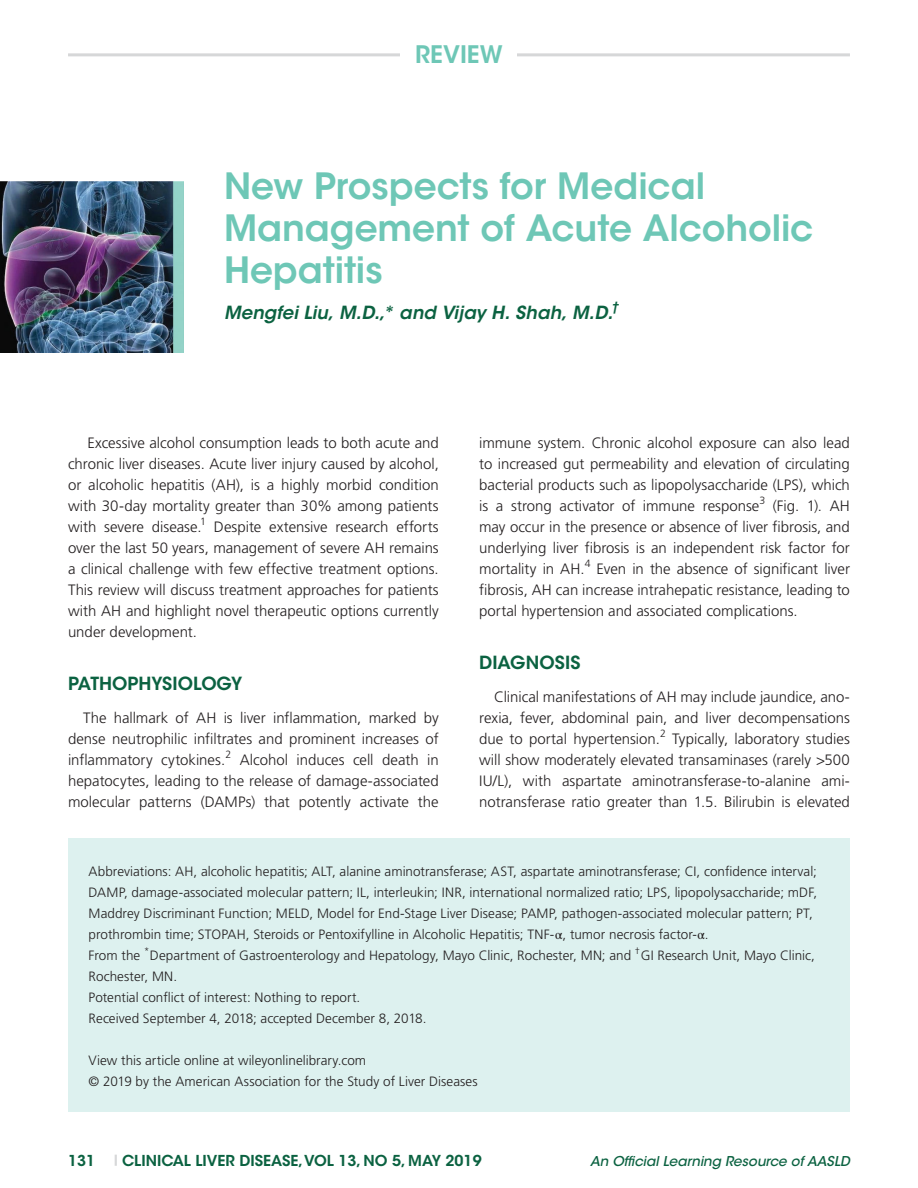
<style>
.page{position:relative;width:918px;height:1188px;background:#fff}
.page>*{position:absolute;margin:0;border:0;box-sizing:border-box;transform-origin:0 0}
.t1{font:600 36px/42px "ITC Avant Garde Std";letter-spacing:-.005em;color:#6ec7b6}
.t2{font:600 24px "ITC Avant Garde Std";color:#6ec7b6}
.t3{font:italic 600 18px "ITC Avant Garde Std";letter-spacing:.005em;color:#0b6241}
.t4{font:600 18px "ITC Avant Garde Std";color:#0b6241}
.t5{font:300 15px/21px "Frutiger LT Std";color:#231f20;text-align:justify}
.t6{font:600 15px "ITC Avant Garde Std";color:#0b6241}
.t7{font:300 13.5px/21px "Frutiger LT Std";letter-spacing:.005em;color:#231f20}
.t8{font:italic 500 13.5px "ITC Avant Garde Std";color:#0b6241}
.t9{font:italic 600 12.6px "ITC Avant Garde Std";color:#0b6241}
.t10{font:300 10.5px "Frutiger LT Std";color:#231f20}
.s1{font-family:"STIX";font-weight:400}
</style>
<div class="page">
<hr style="left:68px;top:53px;width:333px;height:3px;background:#d6d7d8">
<hr style="left:517px;top:53px;width:333px;height:3px;background:#d6d7d8">
<img style="left:0;top:182px;width:184px;height:171px">
<div style="left:68px;top:838px;width:782px;height:274px;background:#ddf1ef"></div>
<h2 class="t2" style="left:415px;top:39px;width:89px">Review</h2>
<h1 class="t1" style="left:224px;top:165px;width:591px">New Prospects for Medical<br>Management of Acute Alcoholic<br>Hepatitis</h1>
<p class="t3" style="left:224px;top:301px;width:390px">Mengfei Liu, M.D.,* and Vijay H. Shah, M.D.</p>
<p class="t9" style="left:611px;top:298px;width:10px">†</p>
<p class="t5" style="left:68px;top:433px;width:372px;text-indent:20px">Excessive alcohol consumption leads to both acute and chronic liver diseases. Acute liver injury caused by alcohol, or alcoholic hepatitis (AH), is a highly morbid condition with 30-day mortality greater than 30% among patients with severe disease.</p>
<p class="t10" style="left:200px;top:516px;width:7px">1</p>
<p class="t5" style="left:68px;top:517px;width:372px;text-indent:146px">Despite extensive research efforts over the last 50 years, management of severe AH remains a clinical challenge with few effective treatment options.<br>This review will discuss treatment approaches for patients with AH and highlight novel therapeutic options currently under development.</p>
<p class="t4" style="left:68px;top:672px;width:176px">PATHOPHYSI OLOGY</p>
<p class="t5" style="left:68px;top:707px;width:372px;text-indent:15px">The hallmark of AH is liver inflammation, marked by dense neutrophilic infiltrates and prominent increases of inflammatory cytokines.</p>
<p class="t10" style="left:225px;top:748px;width:7px">2</p>
<p class="t5" style="left:68px;top:749px;width:372px;text-indent:172px">Alcohol induces cell death in hepatocytes, leading to the release of damage-associated molecular patterns (DAMPs) that potently activate the</p>
<p class="t5" style="left:479px;top:433px;width:372px">immune system. Chronic alcohol exposure can also lead to increased gut permeability and elevation of circulating bacterial products such as lipopolysaccharide (LPS), which is a strong activator of immune response<sup>3</sup></p>
<p class="t5" style="left:479px;top:496px;width:372px;text-indent:294px">(Fig. 1). AH may occur in the presence or absence of liver fibrosis, and underlying liver fibrosis is an independent risk factor for mortality in AH.</p>
<p class="t10" style="left:585px;top:558px;width:7px">4</p>
<p class="t5" style="left:479px;top:559px;width:372px;text-indent:117px">Even in the absence of significant liver fibrosis, AH can increase intrahepatic resistance, leading to portal hypertension and associated complications.</p>
<p class="t4" style="left:479px;top:651px;width:85px">DIAGNOSIS</p>
<p class="t5" style="left:479px;top:686px;width:372px;text-indent:15px">Clinical manifestations of AH may include jaundice, ano&shy;rexia, fever, abdominal pain, and liver decompensations due to portal hypertension.</p>
<p class="t10" style="left:660px;top:727px;width:7px">2</p>
<p class="t5" style="left:479px;top:728px;width:372px;text-indent:193px">Typically, laboratory studies will show moderately elevated transaminases (rarely &gt;500<br>IU/L), with aspartate aminotransferase-to-alanine ami&shy;notransferase ratio greater than 1.5. Bilirubin is elevated</p>
<p class="t7" style="left:89px;top:861px;width:730px">Abbreviations: AH, alcoholic hepatitis; ALT, alanine aminotransferase; AST, aspartate aminotransferase; CI, confidence interval; DAMP, damage-associated molecular pattern; IL, interleukin; INR, international normalized ratio; LPS, lipopolysaccharide; mDF, Maddrey Discriminant Function; MELD, Model for End-Stage Liver Disease; PAMP, pathogen-associated molecular pattern; PT, prothrombin time; STOPAH, Steroids or Pentoxifylline in Alcoholic Hepatitis; TNF-<span class="s1">α</span>, tumor necrosis factor-<span class="s1">α</span>.<br>From the <sup>*</sup>Department of Gastroenterology and Hepatology, Mayo Clinic, Rochester, MN; and <sup>†</sup>GI Research Unit, Mayo Clinic, Rochester, MN.<br>Potential conflict of interest: Nothing to report.<br>Received September 4, 2018; accepted December 8, 2018.</p>
<p class="t7" style="left:89px;top:1050px;width:391px">View this article online at wileyonlinelibrary.com<br>© 2019 by the American Association for the Study of Liver Diseases</p>
<p class="t6" style="left:68px;top:1151px;width:415px">131 <sup>|</sup>Clinical Liver Disease, VOL 13, NO 5, MAY 2019</p>
<p class="t8" style="left:590px;top:1152px;width:261px">An Official Learning Resource of AASLD</p>
</div>
